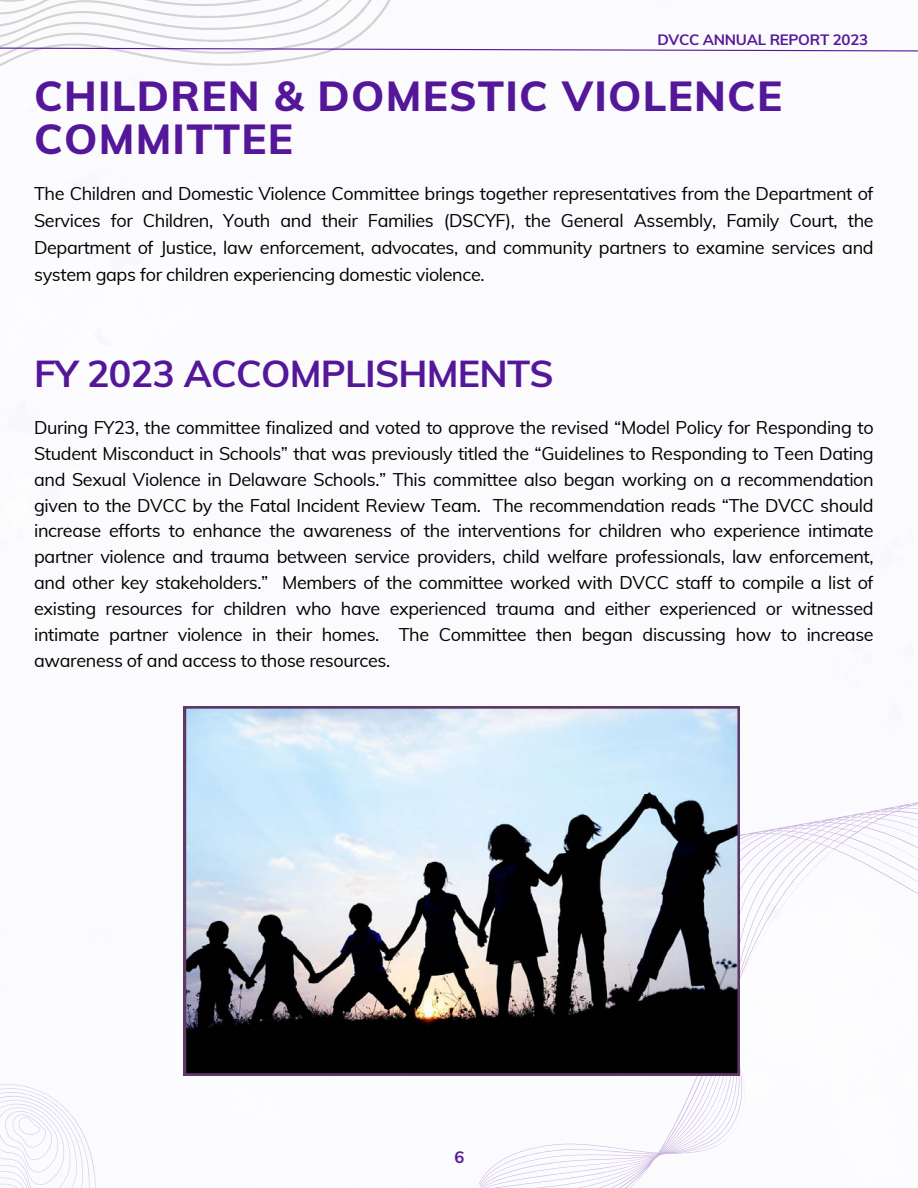
<style>
.page{position:relative;width:918px;height:1188px;background:#fff}
.page>*{position:absolute;margin:0;border:0;box-sizing:border-box;transform-origin:0 0}
.t1{font:800 42px/42.8px "Muli";letter-spacing:.03em;color:#551799}
.t2{font:700 37.5px "Muli";letter-spacing:-.02em;color:#551799}
.t3{font:18px/25.8px "Muli";letter-spacing:-.02em;color:#000;text-align:justify}
.t4{font:700 16.5px "Muli";color:#551799}
.t5{font:700 15px "Muli";letter-spacing:-.02em;color:#551799}
</style>
<div class="page">
<svg style="left:0;top:0;width:391px;height:66px"></svg>
<svg style="left:0;top:47px;width:918px;height:5px"></svg>
<svg style="left:471px;top:802px;width:447px;height:386px"></svg>
<svg style="left:0;top:1084px;width:96px;height:104px"></svg>
<svg style="left:184px;top:706px;width:556px;height:369px;background:#858d96"></svg>
<p class="t5" style="left:657px;top:30px;width:212px">DVCC ANNUAL REPORT 2023</p>
<p class="t1" style="left:34px;top:74px;width:750px">CHILDREN &amp; DOMESTIC VIOLENCE<br>COMMITTEE</p>
<p class="t3" style="left:34px;top:180px;width:841px;line-height:27px">The Children and Domestic Violence Committee brings together representatives from the Department of Services for Children, Youth and their Families (DSCYF), the General Assembly, Family Court, the Department of Justice, law enforcement, advocates, and community partners to examine services and system gaps for children experiencing domestic violence.</p>
<p class="t2" style="left:34px;top:350px;width:521px">FY 2023 ACCOMPLISHMENTS</p>
<p class="t3" style="left:34px;top:414px;width:841px">During FY23, the committee finalized and voted to approve the revised “Model Policy for Responding to Student Misconduct in Schools” that was previously titled the “Guidelines to Responding to Teen Dating and Sexual Violence in Delaware Schools.” This committee also began working on a recommendation given to the DVCC by the Fatal Incident Review Team. The recommendation reads “The DVCC should increase efforts to enhance the awareness of the interventions for children who experience intimate partner violence and trauma between service providers, child welfare professionals, law enforcement, and other key stakeholders.” Members of the committee worked with DVCC staff to compile a list of existing resources for children who have experienced trauma and either experienced or witnessed intimate partner violence in their homes. The Committee then began discussing how to increase awareness of and access to those resources.</p>
<p class="t4" style="left:455px;top:1147px;width:11px">6</p>
</div>
